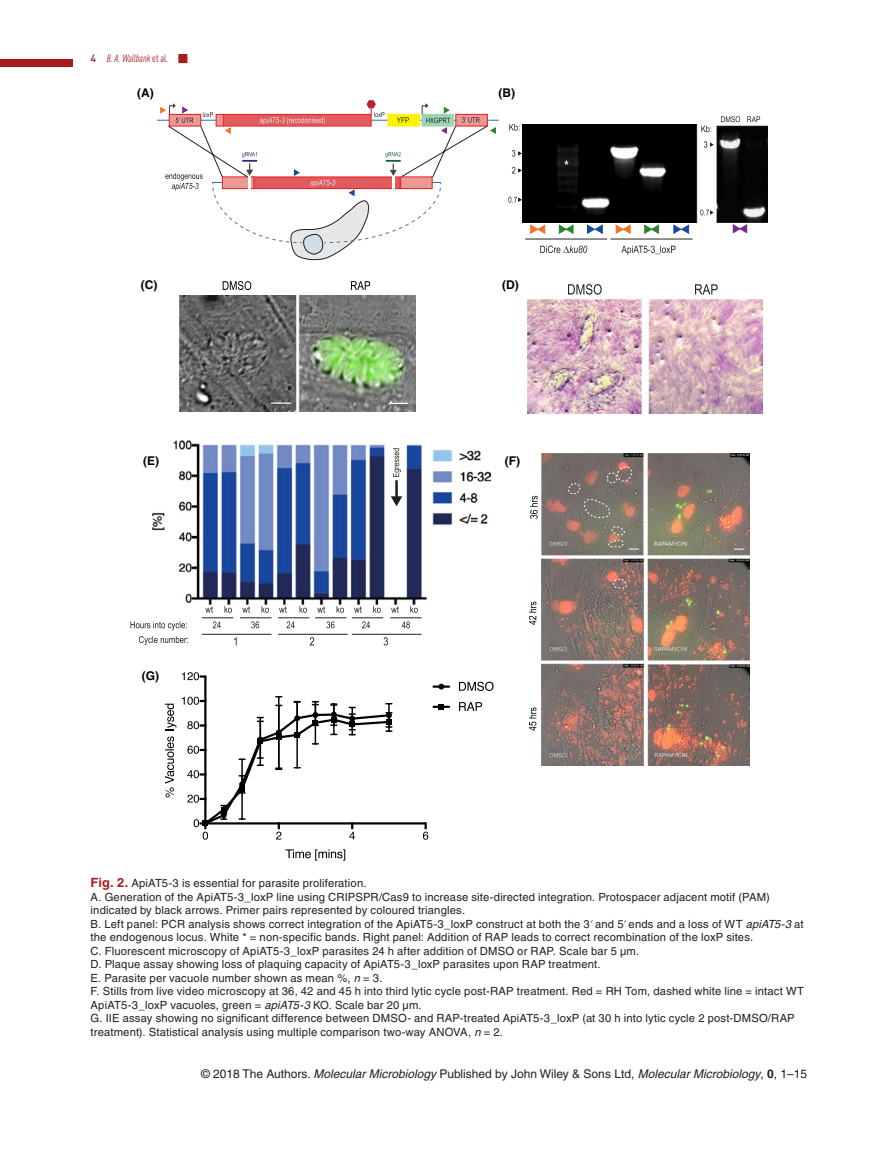
<style>
.page{position:relative;width:893px;height:1174px;background:#fff}
.page>*{position:absolute;margin:0;border:0;box-sizing:border-box;transform-origin:0 0}
.t1{font:12px "Helvetica";color:#231f20}
.t2{font:700 12px "Helvetica";color:#000}
.t3{font:11.25px/13.5px "Helvetica";letter-spacing:.015em;color:#231f20}
.t4{font:italic condensed 10.5px "DINOT";color:#a61c1f}
.s1{font-family:"DIN";font-weight:500;font-style:normal;font-stretch:normal}
.s2{font-style:normal}
.s3{font-weight:700;font-size:12.75px;color:#a61c1f}
.s4{font-family:"STIX"}
.s5{font-style:italic}
.s6{font-weight:700}
</style>
<div class="page">
<div style="left:178px;top:54px;width:9px;height:9px;border:3px solid #a61c1f"></div>
<div style="left:0;top:59px;width:72px;height:8px;background:#a61c1f"></div>
<img style="left:152px;top:441px;width:338px;height:163px">
<img style="left:179px;top:295px;width:237px;height:117px">
<img style="left:522px;top:125px;width:245px;height:97px">
<img style="left:528px;top:299px;width:235px;height:114px">
<img style="left:542px;top:453px;width:208px;height:312px">
<svg style="left:205px;top:606px;width:8px;height:7px"></svg>
<svg style="left:224px;top:606px;width:8px;height:7px"></svg>
<svg style="left:242px;top:606px;width:8px;height:7px"></svg>
<svg style="left:262px;top:606px;width:7px;height:7px"></svg>
<svg style="left:279px;top:606px;width:8px;height:7px"></svg>
<svg style="left:300px;top:606px;width:7px;height:7px"></svg>
<svg style="left:317px;top:606px;width:8px;height:7px"></svg>
<svg style="left:337px;top:606px;width:7px;height:7px"></svg>
<svg style="left:354px;top:606px;width:8px;height:7px"></svg>
<svg style="left:373px;top:606px;width:8px;height:7px"></svg>
<svg style="left:391px;top:606px;width:8px;height:7px"></svg>
<svg style="left:410px;top:606px;width:8px;height:7px"></svg>
<svg style="left:213px;top:621px;width:8px;height:7px"></svg>
<svg style="left:287px;top:621px;width:8px;height:7px"></svg>
<svg style="left:362px;top:621px;width:8px;height:7px"></svg>
<svg style="left:131px;top:621px;width:56px;height:9px"></svg>
<svg style="left:139px;top:636px;width:49px;height:9px"></svg>
<svg style="left:251px;top:621px;width:8px;height:7px"></svg>
<svg style="left:327px;top:621px;width:8px;height:7px"></svg>
<svg style="left:402px;top:621px;width:8px;height:7px"></svg>
<hr style="left:202px;top:617px;width:31px;height:1px;background:#231f20">
<hr style="left:240px;top:617px;width:31px;height:1px;background:#231f20">
<hr style="left:278px;top:617px;width:31px;height:1px;background:#231f20">
<hr style="left:315px;top:617px;width:31px;height:1px;background:#231f20">
<hr style="left:352px;top:617px;width:31px;height:1px;background:#231f20">
<hr style="left:390px;top:617px;width:32px;height:1px;background:#231f20">
<hr style="left:202px;top:634px;width:69px;height:1px;background:#231f20">
<hr style="left:278px;top:634px;width:70px;height:1px;background:#231f20">
<hr style="left:352px;top:634px;width:70px;height:1px;background:#231f20">
<svg style="left:234px;top:637px;width:3px;height:8px"></svg>
<svg style="left:310px;top:637px;width:4px;height:8px"></svg>
<svg style="left:384px;top:637px;width:4px;height:8px"></svg>
<hr style="left:395px;top:480px;width:3px;height:18px;background:#231f20">
<svg style="left:389px;top:494px;width:16px;height:13px"></svg>
<svg style="left:393px;top:448px;width:8px;height:29px"></svg>
<hr style="left:157px;top:120px;width:342px;height:1px;background:#1c75bc">
<svg style="left:160px;top:100px;width:336px;height:161px"></svg>
<svg style="left:721px;top:116px;width:19px;height:6px"></svg>
<svg style="left:747px;top:116px;width:13px;height:6px"></svg>
<svg style="left:732px;top:224px;width:16px;height:10px"></svg>
<svg style="left:701px;top:126px;width:10px;height:6px"></svg>
<svg style="left:704px;top:141px;width:9px;height:7px"></svg>
<svg style="left:700px;top:209px;width:13px;height:6px"></svg>
<svg style="left:568px;top:284px;width:34px;height:11px"></svg>
<svg style="left:695px;top:284px;width:23px;height:10px"></svg>
<svg style="left:621px;top:246px;width:55px;height:9px"></svg>
<svg style="left:540px;top:245px;width:47px;height:8px"></svg>
<hr style="left:611px;top:238px;width:82px;height:1px;background:#231f20">
<svg style="left:673px;top:224px;width:17px;height:10px"></svg>
<svg style="left:615px;top:224px;width:16px;height:10px"></svg>
<svg style="left:644px;top:224px;width:15px;height:10px"></svg>
<svg style="left:587px;top:224px;width:16px;height:10px"></svg>
<svg style="left:530px;top:224px;width:16px;height:10px"></svg>
<svg style="left:558px;top:224px;width:16px;height:10px"></svg>
<hr style="left:525px;top:238px;width:82px;height:1px;background:#231f20">
<svg style="left:509px;top:124px;width:10px;height:7px"></svg>
<svg style="left:512px;top:167px;width:10px;height:6px"></svg>
<svg style="left:512px;top:150px;width:10px;height:7px"></svg>
<svg style="left:508px;top:197px;width:14px;height:6px"></svg>
<svg style="left:271px;top:402px;width:19px;height:2px"></svg>
<svg style="left:389px;top:403px;width:19px;height:1px"></svg>
<svg style="left:351px;top:281px;width:19px;height:9px"></svg>
<svg style="left:223px;top:281px;width:28px;height:9px"></svg>
<hr style="left:205px;top:822px;width:221px;height:2px;background:#000">
<svg style="left:423px;top:823px;width:5px;height:16px"></svg>
<hr style="left:204px;top:676px;width:2px;height:147px;background:#000">
<svg style="left:182px;top:672px;width:23px;height:8px"></svg>
<svg style="left:182px;top:696px;width:210px;height:143px"></svg>
<svg style="left:285px;top:849px;width:60px;height:11px"></svg>
<svg style="left:165px;top:703px;width:11px;height:94px"></svg>
<svg style="left:530px;top:496px;width:8px;height:23px"></svg>
<svg style="left:529px;top:601px;width:7px;height:24px"></svg>
<svg style="left:529px;top:707px;width:7px;height:23px"></svg>
<svg style="left:568px;top:466px;width:64px;height:52px;background:#7f736c"></svg>
<svg style="left:613px;top:579px;width:14px;height:19px"></svg>
<svg style="left:608px;top:526px;width:31px;height:23px"></svg>
<svg style="left:564px;top:160px;width:4px;height:5px"></svg>
<svg style="left:459px;top:681px;width:35px;height:10px"></svg>
<svg style="left:433px;top:683px;width:16px;height:7px"></svg>
<svg style="left:459px;top:702px;width:23px;height:9px"></svg>
<hr style="left:433px;top:705px;width:16px;height:3px;background:#000">
<svg style="left:438px;top:704px;width:6px;height:5px"></svg>
<p class="t4" style="left:91px;top:51px;width:98px"><span class="s1">4</span> B. A. Wallbank <span class="s2">et al</span>. ■</p>
<p class="t2" style="left:137px;top:86px;width:18px">(A)</p>
<p class="t2" style="left:498px;top:85px;width:18px">(B)</p>
<p class="t2" style="left:141px;top:278px;width:18px">(C)</p>
<p class="t2" style="left:502px;top:277px;width:18px">(D)</p>
<p class="t2" style="left:143px;top:454px;width:17px">(E)</p>
<p class="t2" style="left:142px;top:668px;width:19px">(G)</p>
<p class="t2" style="left:505px;top:453px;width:17px">(F)</p>
<p class="t3" style="left:91px;top:876px;width:715px"><span class="s3">Fig. 2.</span> ApiAT5-3 is essential for parasite proliferation.<br>A. Generation of the ApiAT5-3_loxP line using CRIPSPR/Cas9 to increase site-directed integration. Protospacer adjacent motif (PAM) indicated by black arrows. Primer pairs represented by coloured triangles.<br>B. Left panel: PCR analysis shows correct integration of the ApiAT5-3_loxP construct at both the 3<span class="s4">ʹ</span> and 5<span class="s4">ʹ</span> ends and a loss of WT <span class="s5">apiAT5-3</span> at the endogenous locus. White * = non-specific bands. Right panel: Addition of RAP leads to correct recombination of the loxP sites.<br>C. Fluorescent microscopy of ApiAT5-3_loxP parasites 24 h after addition of DMSO or RAP. Scale bar 5 µm.<br>D. Plaque assay showing loss of plaquing capacity of ApiAT5-3_loxP parasites upon RAP treatment.<br>E. Parasite per vacuole number shown as mean %, <span class="s5">n</span> = 3.<br>F. Stills from live video microscopy at 36, 42 and 45 h into third lytic cycle post-RAP treatment. Red = RH Tom, dashed white line = intact WT ApiAT5-3_loxP vacuoles, green = <span class="s5">apiAT5-3</span> KO. Scale bar 20 µm.<br>G. IIE assay showing no significant difference between DMSO- and RAP-treated ApiAT5-3_loxP (at 30 h into lytic cycle 2 post-DMSO/RAP treatment). Statistical analysis using multiple comparison two-way ANOVA, <span class="s5">n</span> = 2.</p>
<p class="t1" style="left:201px;top:1067px;width:608px">© 2018 The Authors. <span class="s5">Molecular Microbiology</span> Published by John Wiley &amp; Sons Ltd, <span class="s5">Molecular Microbiology</span>, <span class="s6">0</span>, 1–15</p>
</div>
